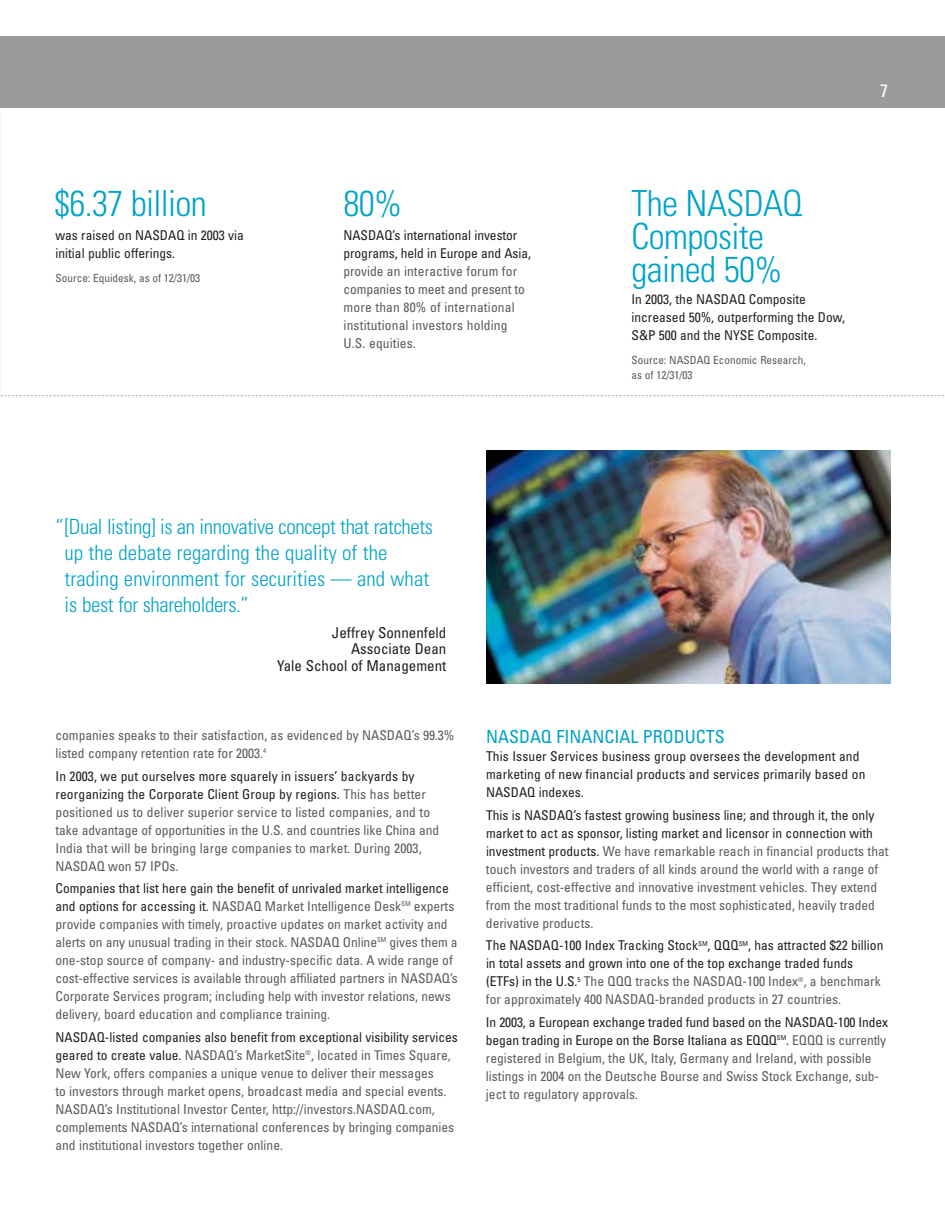
<style>
.page{position:relative;width:945px;height:1215px;background:#fff}
.page>*{position:absolute;margin:0;border:0;box-sizing:border-box;transform-origin:0 0}
.t1{font:300 condensed 36px/33px "Univers";letter-spacing:-.02em;color:#00a3c9}
.t2{font:300 condensed 21px/26px "Univers";letter-spacing:.005em;color:#00a3c9}
.t3{font:condensed 18px "Univers";color:#00a3c9}
.t4{font:condensed 18px "Univers";color:#fff}
.t5{font:condensed 15px/16.5px "Univers";color:#231f1f;text-align:right}
.t6{font:condensed 13.5px/18px "Univers";color:#5b5b5e}
.t7{font:condensed 13.5px/18px "Univers";color:#231f1f}
.t8{font:condensed 11.25px/15px "Univers";color:#5b5b5e}
.s1{color:#231f1f}
.s2{color:#5b5b5e}
</style>
<div class="page">
<svg style="left:0;top:395px;width:945px;height:1px"></svg>
<div style="left:0;top:36px;width:945px;height:72px;background:#999b9c"></div>
<img style="left:486px;top:450px;width:405px;height:234px">
<h1 class="t1" style="left:54px;top:191px;width:154px">$6.37 billion</h1>
<p class="t7" style="left:56px;top:227px;width:190px">was raised on NASDAQ in 2003 via initial public offerings.</p>
<p class="t8" style="left:56px;top:271px;width:146px">Source: Equidesk, as of 12/31/03</p>
<h1 class="t1" style="left:344px;top:191px;width:60px">80%</h1>
<p class="t7" style="left:344px;top:227px;width:189px">NASDAQ’s international investor programs, held in Europe and Asia,</p>
<p class="t6" style="left:344px;top:263px;width:183px">provide an interactive forum for companies to meet and present to more than 80% of international institutional investors holding<br>U.S. equities.</p>
<h2 class="t2" style="left:65px;top:516px;width:370px;text-indent:-9px">“[Dual listing] is an innovative concept that ratchets up the debate regarding the quality of the trading environment for securities — and what is best for shareholders.”</h2>
<p class="t5" style="left:277px;top:625px;width:171px">Jeffrey Sonnenfeld<br>Associate Dean<br>Yale School of Management</p>
<h3 class="t4" style="left:880px;top:84px;width:9px">7</h3>
<h1 class="t1" style="left:632px;top:191px;width:173px">The NASDAQ<br>Composite gained 50%</h1>
<p class="t7" style="left:632px;top:291px;width:215px">In 2003, the NASDAQ Composite increased 50%, outperforming the Dow,<br>S&amp;P 500 and the NYSE Composite.</p>
<p class="t8" style="left:632px;top:353px;width:176px">Source: NASDAQ Economic Research, as of 12/31/03</p>
<p class="t6" style="left:56px;top:728px;width:400px">companies speaks to their satisfaction, as evidenced by NASDAQ’s 99.3% listed company retention rate for 2003.<sup>4</sup></p>
<p class="t6" style="left:56px;top:768px;width:385px"><span class="s1">In 2003, we put ourselves more squarely in issuers’ backyards by reorganizing the Corporate Client Group by regions.</span> This has better positioned us to deliver superior service to listed companies, and to take advantage of opportunities in the U.S. and countries like China and India that will be bringing large companies to market. During 2003, NASDAQ won 57 IPOs.</p>
<p class="t6" style="left:56px;top:881px;width:404px"><span class="s1">Companies that list here gain the benefit of unrivaled market intelligence and options for accessing it.</span> NASDAQ Market Intelligence Desk<sup>SM</sup> experts provide companies with timely, proactive updates on market activity and alerts on any unusual trading in their stock. NASDAQ Online<sup>SM</sup> gives them a one-stop source of company- and industry-specific data. A wide range of cost-effective services is available through affiliated partners in NASDAQ’s Corporate Services program; including help with investor relations, news delivery, board education and compliance training.</p>
<p class="t6" style="left:56px;top:1029px;width:404px"><span class="s1">NASDAQ-listed companies also benefit from exceptional visibility services geared to create value.</span> NASDAQ’s MarketSite<sup>®</sup>, located in Times Square, New York, offers companies a unique venue to deliver their messages<br>to investors through market opens, broadcast media and special events.<br>NASDAQ’s Institutional Investor Center, http://investors.NASDAQ.com, complements NASDAQ’s international conferences by bringing companies and institutional investors together online.</p>
<h3 class="t3" style="left:486px;top:730px;width:240px">NASDAQ FINANCIAL PRODUCTS</h3>
<p class="t7" style="left:486px;top:749px;width:381px">This Issuer Services business group oversees the development and marketing of new financial products and services primarily based on<br>NASDAQ indexes.</p>
<p class="t6" style="left:486px;top:807px;width:404px"><span class="s1">This is NASDAQ’s fastest growing business line; and through it, the only market to act as sponsor, listing market and licensor in connection with investment products.</span> We have remarkable reach in financial products that touch investors and traders of all kinds around the world with a range of efficient, cost-effective and innovative investment vehicles. They extend from the most traditional funds to the most sophisticated, heavily traded derivative products.</p>
<p class="t7" style="left:486px;top:938px;width:399px">The NASDAQ-100 Index Tracking Stock<sup>SM</sup>, QQQ<sup>SM</sup>, has attracted $22 billion in total assets and grown into one of the top exchange traded funds (ETFs) in the U.S.<sup>5</sup> <span class="s2">The QQQ tracks the NASDAQ-100 Index</span><sup>®</sup><span class="s2">, a benchmark for approximately 400 NASDAQ-branded products in 27 countries.</span></p>
<p class="t6" style="left:486px;top:1014px;width:404px"><span class="s1">In 2003, a European exchange traded fund based on the NASDAQ-100 Index began trading in Europe on the Borse Italiana as EQQQ</span><sup>SM</sup><span class="s1">.</span> EQQQ is currently registered in Belgium, the UK, Italy, Germany and Ireland, with possible listings in 2004 on the Deutsche Bourse and Swiss Stock Exchange, sub&shy;ject to regulatory approvals.</p>
</div>
